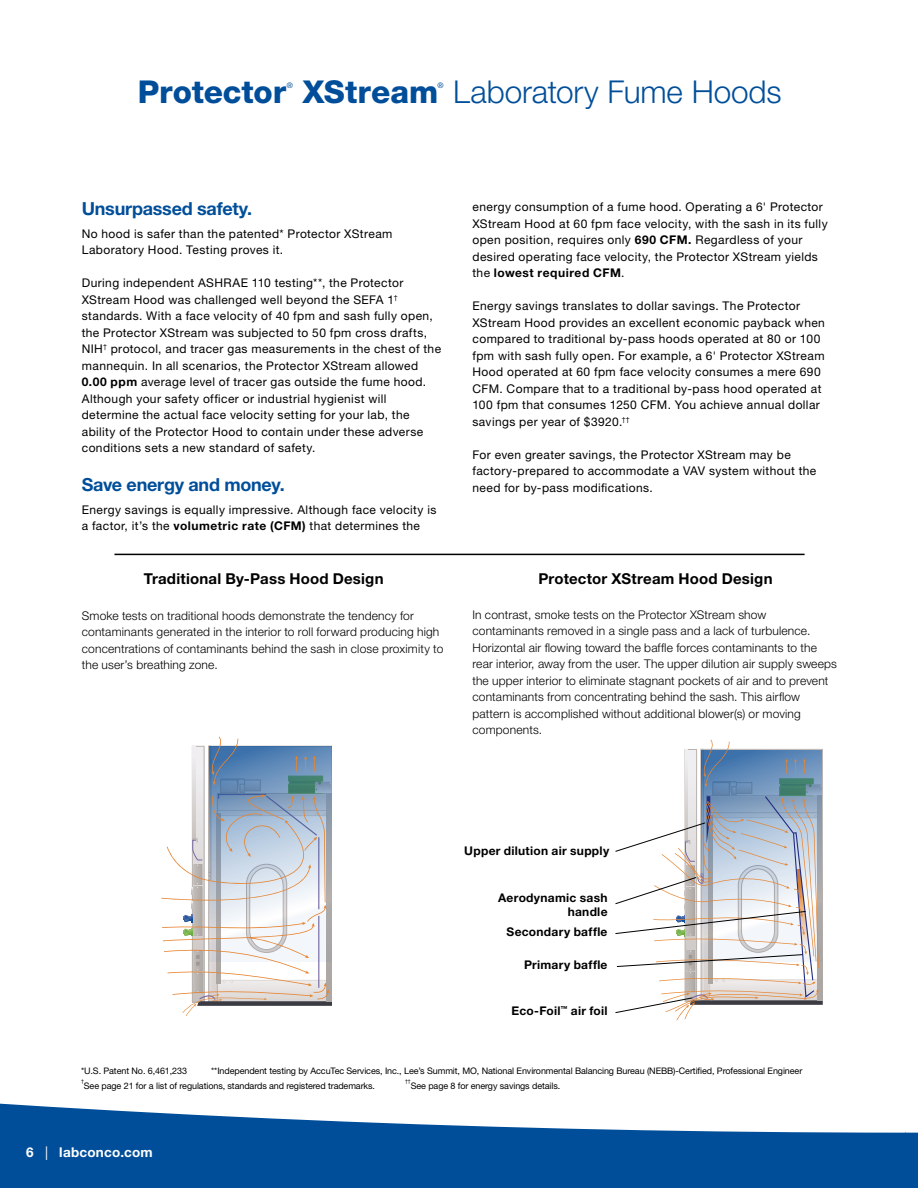
<style>
.page{position:relative;width:918px;height:1188px;background:#fff}
.page>*{position:absolute;margin:0;border:0;box-sizing:border-box;transform-origin:0 0}
.t1{font:300 31.5px "Helvetica Neue LT Std";letter-spacing:-.005em;color:#004e9a}
.t2{font:800 31.5px "Helvetica Neue LT Std";color:#004e9a}
.t3{font:700 18px "Helvetica Neue LT Std";letter-spacing:-.015em;color:#004e9a}
.t4{font:700 15px "Helvetica Neue LT Std";letter-spacing:.015em;color:#000}
.t5{font:700 13.5px "Helvetica Neue LT Std";letter-spacing:.015em;color:#fff}
.t6{font:12px/16.5px "Helvetica Neue LT Std";letter-spacing:.035em;color:#000}
.t7{font:300 12px/16.5px "Helvetica Neue LT Std";letter-spacing:.015em;color:#000}
.t8{font:700 12px/13.5px "Helvetica Neue LT Std";letter-spacing:.025em;color:#000;text-align:right}
.t9{font:9px "Helvetica Neue LT Std";letter-spacing:-.01em;color:#000}
.t10{font:7.65px "Helvetica Neue LT Std";color:#004e9a}
.t11{font:5.25px "Helvetica Neue LT Std";color:#000}
.s1{font-weight:700}
.s2{font-weight:400}
</style>
<div class="page">
<svg style="left:615px;top:740px;width:208px;height:280px"></svg>
<svg style="left:0;top:1103px;width:905px;height:85px;fill:#004e9a"></svg>
<svg style="left:905px;top:1132px;width:13px;height:56px"></svg>
<svg style="left:161px;top:737px;width:170px;height:278px"></svg>
<hr style="left:114px;top:554px;width:691px;height:1px;background:#000">
<h1 class="t2" style="left:138px;top:74px;width:150px">Protector</h1>
<p class="t10" style="left:287px;top:80px;width:8px">®</p>
<h1 class="t2" style="left:302px;top:74px;width:137px">XStream</h1>
<p class="t10" style="left:438px;top:80px;width:8px">®</p>
<h1 class="t1" style="left:453px;top:73px;width:330px">Laboratory Fume Hoods</h1>
<h2 class="t3" style="left:82px;top:198px;width:172px">Unsurpassed safety.</h2>
<p class="t6" style="left:82px;top:225px;width:312px">No hood is safer than the patented* Protector XStream<br>Laboratory Hood. Testing proves it.</p>
<p class="t6" style="left:82px;top:275px;width:361px">During independent ASHRAE 110 testing**, the Protector XStream Hood was challenged well beyond the SEFA 1<sup>† </sup>standards. With a face velocity of 40 fpm and sash fully open, the Protector XStream was subjected to 50 fpm cross drafts, NIH<sup>†</sup> protocol, and tracer gas measurements in the chest of the mannequin. In all scenarios, the Protector XStream allowed <span class="s1">0.00 ppm</span> average level of tracer gas outside the fume hood.<br>Although your safety officer or industrial hygienist will determine the actual face velocity setting for your lab, the ability of the Protector Hood to contain under these adverse conditions sets a new standard of safety.</p>
<h2 class="t3" style="left:82px;top:474px;width:204px">Save energy and money.</h2>
<p class="t6" style="left:82px;top:501px;width:356px">Energy savings is equally impressive. Although face velocity is a factor, it’s the <span class="s1">volumetric rate (CFM)</span> that determines the</p>
<p class="t6" style="left:472px;top:198px;width:357px">energy consumption of a fume hood. Operating a 6' Protector XStream Hood at 60 fpm face velocity, with the sash in its fully open position, requires only <span class="s1">690 CFM.</span> Regardless of your desired operating face velocity, the Protector XStream yields the <span class="s1">lowest required CFM</span>.</p>
<p class="t6" style="left:472px;top:297px;width:354px">Energy savings translates to dollar savings. The Protector XStream Hood provides an excellent economic payback when compared to traditional by-pass hoods operated at 80 or 100 fpm with sash fully open. For example, a 6' Protector XStream Hood operated at 60 fpm face velocity consumes a mere 690<br>CFM. Compare that to a traditional by-pass hood operated at 100 fpm that consumes 1250 CFM. You achieve annual dollar savings per year of $3920.<sup>††</sup></p>
<p class="t6" style="left:472px;top:446px;width:345px">For even greater savings, the Protector XStream may be factory-prepared to accommodate a VAV system without the need for by-pass modifications.</p>
<p class="t4" style="left:538px;top:570px;width:236px">Protector XStream Hood Design</p>
<p class="t4" style="left:144px;top:570px;width:241px">Traditional By-Pass Hood Design</p>
<p class="t7" style="left:82px;top:607px;width:363px">Smoke tests on traditional hoods demonstrate the tendency for contaminants generated in the interior to roll forward producing high concentrations of contaminants behind the sash in close proximity to the user’s breathing zone.</p>
<p class="t7" style="left:472px;top:606px;width:366px">In contrast, smoke tests on the Protector XStream show contaminants removed in a single pass and a lack of turbulence.<br>Horizontal air flowing toward the baffle forces contaminants to the rear interior, away from the user. The upper dilution air supply sweeps the upper interior to eliminate stagnant pockets of air and to prevent contaminants from concentrating behind the sash. This airflow pattern is accomplished without additional blower(s) or moving components.</p>
<p class="t8" style="left:464px;top:844px;width:146px">Upper dilution air supply</p>
<p class="t8" style="left:498px;top:891px;width:111px">Aerodynamic sash handle</p>
<p class="t8" style="left:507px;top:924px;width:102px">Secondary baffle</p>
<p class="t8" style="left:524px;top:957px;width:85px">Primary baffle</p>
<p class="t8" style="left:512px;top:1004px;width:98px">Eco-Foil<sup>™</sup> air foil</p>
<p class="t9" style="left:81px;top:1066px;width:108px">*U.S. Patent No. 6,461,233</p>
<p class="t9" style="left:211px;top:1066px;width:593px">**Independent testing by AccuTec Services, Inc., Lee’s Summit, MO, National Environmental Balancing Bureau (NEBB)-Certified, Professional Engineer</p>
<p class="t11" style="left:81px;top:1078px;width:4px">†</p>
<p class="t9" style="left:84px;top:1081px;width:293px">See page 21 for a list of regulations, standards and registered trademarks.</p>
<p class="t11" style="left:405px;top:1078px;width:7px">††</p>
<p class="t9" style="left:411px;top:1081px;width:151px">See page 8 for energy savings details.</p>
<p class="t5" style="left:26px;top:1144px;width:128px">6 12 <span class="s2">|</span> labconco.com</p>
<p class="t5" style="left:53px;top:1148px;width:109px"><span class="s2">|</span> labconco.com</p>
</div>
